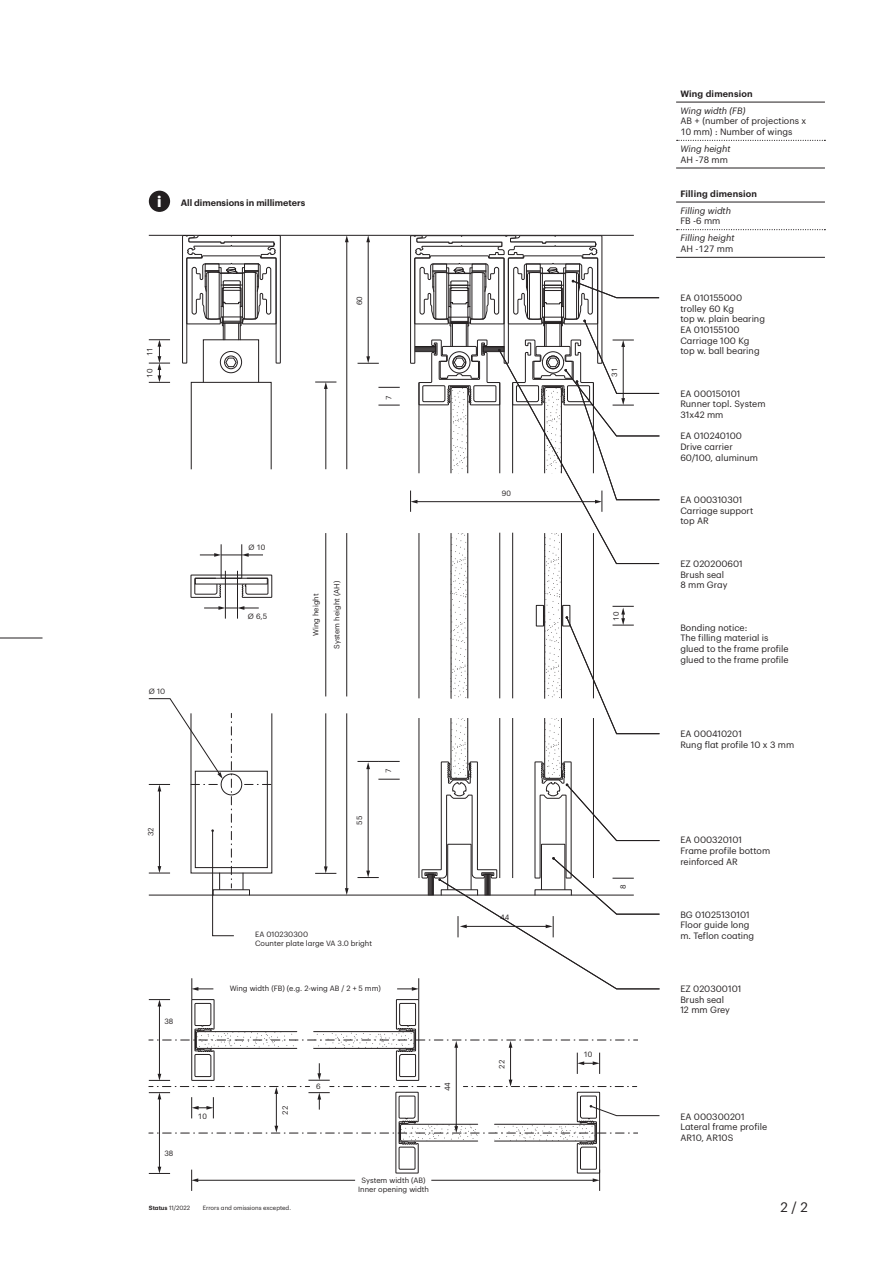
<style>
.page{position:relative;width:893px;height:1276px;background:#fff}
.page>*{position:absolute;margin:0;border:0;box-sizing:border-box;transform-origin:0 0}
.t1{font:700 15px "Graphik";color:#fff}
.t2{font:13.5px "Graphik";color:#231f20}
.t3{font:9px/10.6px "Graphik";color:#231f20}
.t4{font:600 9px "Graphik";letter-spacing:.01em;color:#231f20}
.t5{font:italic 9px "Graphik";color:#231f20}
.t6{font:7.5px "Graphik";color:#231f20}
.t7{font:6px "Graphik";color:#231f20}
.s1{font-weight:600}
</style>
<div class="page">
<hr style="left:149px;top:235px;width:485px;height:1px;background:#231f20">
<svg style="left:149px;top:339px;width:21px;height:44px"></svg>
<div style="left:191px;top:382px;width:80px;height:87px;border:1px solid #231f20"></div>
<svg style="left:182px;top:235px;width:99px;height:148px"></svg>
<svg style="left:378px;top:387px;width:22px;height:1px"></svg>
<svg style="left:378px;top:405px;width:22px;height:1px"></svg>
<hr style="left:368px;top:241px;width:1px;height:117px;background:#231f20">
<svg style="left:366px;top:235px;width:4px;height:7px"></svg>
<svg style="left:358px;top:356px;width:21px;height:8px"></svg>
<hr style="left:346px;top:241px;width:1px;height:228px;background:#231f20">
<svg style="left:345px;top:235px;width:4px;height:7px"></svg>
<hr style="left:346px;top:533px;width:1px;height:163px;background:#231f20">
<hr style="left:325px;top:388px;width:1px;height:81px;background:#231f20">
<svg style="left:315px;top:382px;width:21px;height:7px"></svg>
<hr style="left:325px;top:533px;width:1px;height:163px;background:#231f20">
<hr style="left:512px;top:533px;width:1px;height:165px;background:#231f20">
<hr style="left:593px;top:533px;width:1px;height:165px;background:#231f20">
<hr style="left:419px;top:533px;width:1px;height:165px;background:#231f20">
<hr style="left:499px;top:533px;width:1px;height:165px;background:#231f20">
<div style="left:562px;top:605px;width:8px;height:21px;border:1px solid #231f20"></div>
<div style="left:536px;top:605px;width:8px;height:21px;border:1px solid #231f20"></div>
<hr style="left:544px;top:533px;width:1px;height:165px;background:#231f20">
<hr style="left:561px;top:533px;width:1px;height:165px;background:#231f20">
<svg style="left:545px;top:564px;width:16px;height:42px"></svg>
<svg style="left:451px;top:564px;width:17px;height:42px"></svg>
<svg style="left:200px;top:553px;width:63px;height:4px"></svg>
<hr style="left:241px;top:544px;width:1px;height:34px;background:#231f20">
<hr style="left:221px;top:544px;width:1px;height:34px;background:#231f20">
<hr style="left:237px;top:571px;width:1px;height:47px;background:#231f20">
<hr style="left:225px;top:571px;width:1px;height:47px;background:#231f20">
<svg style="left:190px;top:574px;width:82px;height:24px"></svg>
<div style="left:195px;top:578px;width:73px;height:6px;border:1px solid #231f20"></div>
<div style="left:149px;top:191px;width:21px;height:21px;background:#231f20;border-radius:50%"></div>
<hr style="left:0;top:637px;width:43px;height:1px;background:#231f20">
<svg style="left:410px;top:235px;width:250px;height:329px"></svg>
<svg style="left:148px;top:606px;width:512px;height:585px"></svg>
<hr style="left:676px;top:102px;width:149px;height:1px;background:#231f20">
<hr style="left:676px;top:168px;width:149px;height:1px;background:#231f20">
<hr style="left:676px;top:202px;width:149px;height:1px;background:#231f20">
<hr style="left:676px;top:257px;width:149px;height:1px;background:#231f20">
<svg style="left:677px;top:140px;width:148px;height:1px"></svg>
<svg style="left:677px;top:229px;width:148px;height:1px"></svg>
<p class="t1" style="left:157px;top:190px;width:6px">i</p>
<p class="t4" style="left:181px;top:196px;width:126px">All dimensions in millimeters</p>
<p class="t6" style="left:144px;top:356px;width:10px;rotate:-90deg">11</p>
<p class="t6" style="left:144px;top:377px;width:10px;rotate:-90deg">10</p>
<p class="t6" style="left:354px;top:305px;width:10px;rotate:-90deg">60</p>
<p class="t6" style="left:383px;top:399px;width:6px;rotate:-90deg">7</p>
<p class="t6" style="left:149px;top:686px;width:18px">Ø 10</p>
<p class="t6" style="left:145px;top:836px;width:10px;rotate:-90deg">32</p>
<p class="t6" style="left:248px;top:541px;width:18px">Ø 10</p>
<p class="t6" style="left:248px;top:610px;width:21px">Ø 6,5</p>
<p class="t6" style="left:310px;top:636px;width:44px;rotate:-90deg">Wing height</p>
<p class="t6" style="left:331px;top:649px;width:69px;rotate:-90deg">System height (AH)</p>
<p class="t6" style="left:354px;top:825px;width:10px;rotate:-90deg">55</p>
<p class="t6" style="left:383px;top:773px;width:6px;rotate:-90deg">7</p>
<p class="t6" style="left:255px;top:928px;width:55px">EA 010230300</p>
<p class="t6" style="left:255px;top:937px;width:118px">Counter plate large VA 3.0 bright</p>
<p class="t6" style="left:230px;top:983px;width:153px">Wing width (FB) (e.g. 2-wing AB / 2 + 5 mm)</p>
<p class="t6" style="left:164px;top:1015px;width:10px">38</p>
<p class="t6" style="left:164px;top:1148px;width:10px">38</p>
<p class="t6" style="left:198px;top:1111px;width:10px">10</p>
<p class="t6" style="left:280px;top:1114px;width:10px;rotate:-90deg">22</p>
<p class="t7" style="left:149px;top:1203px;width:43px"><span class="s1">Status</span> 11/2022</p>
<p class="t7" style="left:203px;top:1203px;width:90px">Errors and omissions excepted.</p>
<p class="t6" style="left:316px;top:1081px;width:6px">6</p>
<p class="t6" style="left:442px;top:1091px;width:11px;rotate:-90deg">44</p>
<p class="t6" style="left:361px;top:1174px;width:66px">System width (AB)</p>
<p class="t6" style="left:358px;top:1183px;width:72px">Inner opening width</p>
<p class="t6" style="left:502px;top:487px;width:10px">90</p>
<p class="t6" style="left:500px;top:912px;width:10px">44</p>
<p class="t6" style="left:496px;top:1068px;width:10px;rotate:-90deg">22</p>
<p class="t6" style="left:609px;top:377px;width:10px;rotate:-90deg">31</p>
<p class="t6" style="left:610px;top:621px;width:10px;rotate:-90deg">10</p>
<p class="t6" style="left:617px;top:889px;width:6px;rotate:-90deg">8</p>
<p class="t6" style="left:583px;top:1049px;width:10px">10</p>
<p class="t4" style="left:680px;top:87px;width:74px">Wing dimension</p>
<p class="t5" style="left:680px;top:104px;width:67px">Wing width (FB)</p>
<p class="t3" style="left:680px;top:115px;width:127px">AB + (number of projections x<br>10 mm) : Number of wings</p>
<p class="t5" style="left:680px;top:142px;width:52px">Wing height</p>
<p class="t3" style="left:680px;top:153px;width:49px">AH -78 mm</p>
<p class="t4" style="left:680px;top:186px;width:78px">Filling dimension</p>
<p class="t5" style="left:680px;top:204px;width:52px">Filling width</p>
<p class="t3" style="left:680px;top:215px;width:42px">FB -6 mm</p>
<p class="t5" style="left:680px;top:231px;width:56px">Filling height</p>
<p class="t3" style="left:680px;top:243px;width:54px">AH -127 mm</p>
<p class="t3" style="left:680px;top:292px;width:63px">EA 010155000</p>
<p class="t3" style="left:680px;top:302px;width:55px">trolley 60 Kg</p>
<p class="t3" style="left:680px;top:313px;width:86px">top w. plain bearing</p>
<p class="t3" style="left:680px;top:323px;width:61px">EA 010155100</p>
<p class="t3" style="left:680px;top:334px;width:71px">Carriage 100 Kg</p>
<p class="t3" style="left:680px;top:345px;width:81px">top w. ball bearing</p>
<p class="t3" style="left:680px;top:387px;width:62px">EA 000150101</p>
<p class="t3" style="left:680px;top:398px;width:87px">Runner topl. System</p>
<p class="t3" style="left:680px;top:409px;width:45px">31x42 mm</p>
<p class="t3" style="left:680px;top:430px;width:63px">EA 010240100</p>
<p class="t3" style="left:680px;top:440px;width:54px">Drive carrier</p>
<p class="t3" style="left:680px;top:451px;width:79px">60/100, aluminum</p>
<p class="t3" style="left:680px;top:494px;width:64px">EA 000310301</p>
<p class="t3" style="left:680px;top:504px;width:74px">Carriage support</p>
<p class="t3" style="left:680px;top:515px;width:30px">top AR</p>
<p class="t3" style="left:680px;top:557px;width:64px">EZ 020200601</p>
<p class="t3" style="left:680px;top:568px;width:45px">Brush seal</p>
<p class="t3" style="left:680px;top:579px;width:49px">8 mm Gray</p>
<p class="t3" style="left:680px;top:621px;width:68px">Bonding notice:</p>
<p class="t3" style="left:680px;top:632px;width:90px">The filling material is</p>
<p class="t3" style="left:680px;top:642px;width:110px">glued to the frame profile</p>
<p class="t3" style="left:680px;top:653px;width:110px">glued to the frame profile</p>
<p class="t3" style="left:680px;top:727px;width:63px">EA 000410201</p>
<p class="t3" style="left:680px;top:738px;width:115px">Rung flat profile 10 x 3 mm</p>
<p class="t3" style="left:680px;top:834px;width:63px">EA 000320101</p>
<p class="t3" style="left:680px;top:844px;width:91px">Frame profile bottom</p>
<p class="t3" style="left:680px;top:855px;width:59px">reinforced AR</p>
<p class="t3" style="left:680px;top:908px;width:71px">BG 01025130101</p>
<p class="t3" style="left:680px;top:919px;width:71px">Floor guide long</p>
<p class="t3" style="left:680px;top:929px;width:75px">m. Teflon coating</p>
<p class="t3" style="left:680px;top:983px;width:63px">EZ 020300101</p>
<p class="t3" style="left:680px;top:993px;width:45px">Brush seal</p>
<p class="t3" style="left:680px;top:1004px;width:51px">12 mm Grey</p>
<p class="t3" style="left:680px;top:1110px;width:66px">EA 000300201</p>
<p class="t3" style="left:680px;top:1121px;width:88px">Lateral frame profile</p>
<p class="t3" style="left:680px;top:1131px;width:54px">AR10, AR10S</p>
<h2 class="t2" style="left:780px;top:1197px;width:29px">2 / 2</h2>
</div>
